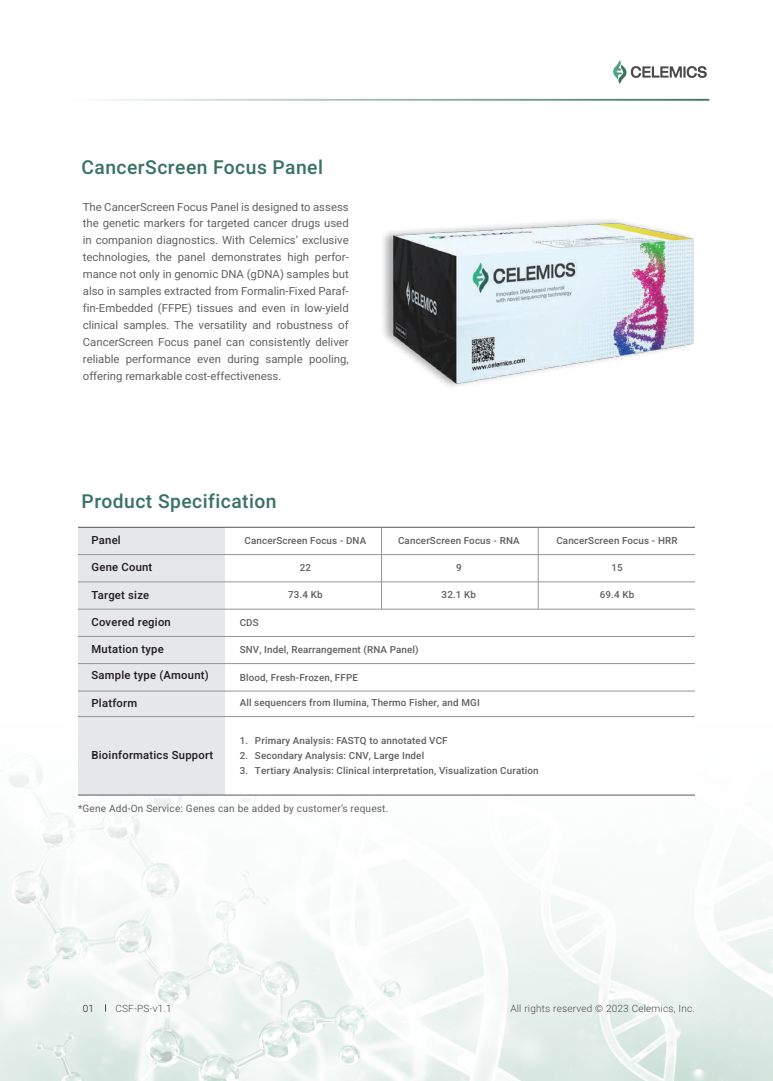
<style>
.page{position:relative;width:773px;height:1081px;background:#fff}
.page>*{position:absolute;margin:0;border:0;box-sizing:border-box;transform-origin:0 0}
.t1{font:500 19.25px "Heebo";letter-spacing:.025em;color:#3a7365}
.t2{font:11.25px/16.9px "Heebo";color:#636366;text-align:justify}
.t3{font:500 11.25px "Heebo";letter-spacing:.02em;color:#231f20}
.t4{font:10.12px "Heebo";letter-spacing:.02em;color:#636366}
.t5{font:300 10px "Heebo";letter-spacing:.02em;color:#4b4c4d}
.t6{font:300 10px "Heebo";color:#231f20}
.t7{font:500 9.75px "Heebo";letter-spacing:.015em;color:#636366}
</style>
<div class="page">
<svg style="left:0;top:716px;width:772px;height:365px"></svg>
<svg style="left:613px;top:60px;width:93px;height:24px"></svg>
<img style="left:383px;top:219px;width:311px;height:168px">
<div style="left:78px;top:527px;width:147px;height:268px;background:#e6e7e9"></div>
<div style="left:225px;top:527px;width:469px;height:268px;background:#fff"></div>
<hr style="left:78px;top:527px;width:616px;height:1px;background:#57585a">
<hr style="left:78px;top:554px;width:616px;height:1px;background:#939598">
<hr style="left:78px;top:581px;width:616px;height:1px;background:#939598">
<hr style="left:78px;top:609px;width:616px;height:1px;background:#939598">
<hr style="left:78px;top:636px;width:616px;height:1px;background:#939598">
<hr style="left:78px;top:663px;width:616px;height:1px;background:#939598">
<hr style="left:78px;top:691px;width:616px;height:1px;background:#939598">
<hr style="left:78px;top:716px;width:616px;height:1px;background:#939598">
<hr style="left:78px;top:794px;width:616px;height:1px;background:#57585a">
<hr style="left:381px;top:527px;width:1px;height:55px;background:#939598">
<hr style="left:538px;top:527px;width:1px;height:55px;background:#939598">
<svg style="left:381px;top:582px;width:1px;height:27px"></svg>
<svg style="left:538px;top:582px;width:1px;height:27px"></svg>
<h1 class="t1" style="left:82px;top:154px;width:243px">CancerScreen Focus Panel</h1>
<p class="t2" style="left:83px;top:198px;width:267px">The CancerScreen Focus Panel is designed to assess the genetic markers for targeted cancer drugs used in companion diagnostics. With Celemics’ exclusive technologies, the panel demonstrates high perfor&shy;mance not only in genomic DNA (gDNA) samples but also in samples extracted from Formalin-Fixed Paraf&shy;fin-Embedded (FFPE) tissues and even in low-yield clinical samples. The versatility and robustness of CancerScreen Focus panel can consistently deliver reliable performance even during sample pooling, offering remarkable cost-effectiveness.</p>
<h1 class="t1" style="left:82px;top:488px;width:196px">Product Specification</h1>
<p class="t3" style="left:91px;top:532px;width:31px">Panel</p>
<p class="t7" style="left:244px;top:534px;width:123px">CancerScreen Focus - DNA</p>
<p class="t7" style="left:398px;top:534px;width:123px">CancerScreen Focus - RNA</p>
<p class="t7" style="left:556px;top:534px;width:123px">CancerScreen Focus - HRR</p>
<p class="t3" style="left:91px;top:559px;width:62px">Gene Count</p>
<p class="t7" style="left:300px;top:561px;width:13px">22</p>
<p class="t7" style="left:456px;top:561px;width:7px">9</p>
<p class="t7" style="left:611px;top:561px;width:13px">15</p>
<p class="t3" style="left:91px;top:587px;width:59px">Target size</p>
<p class="t7" style="left:288px;top:588px;width:36px">73.4 Kb</p>
<p class="t7" style="left:441px;top:588px;width:36px">32.1 Kb</p>
<p class="t7" style="left:599px;top:588px;width:36px">69.4 Kb</p>
<p class="t3" style="left:91px;top:614px;width:81px">Covered region</p>
<p class="t7" style="left:240px;top:615px;width:21px">CDS</p>
<p class="t3" style="left:91px;top:641px;width:74px">Mutation type</p>
<p class="t7" style="left:240px;top:643px;width:180px">SNV, Indel, Rearrangement (RNA Panel)</p>
<p class="t3" style="left:91px;top:667px;width:119px">Sample type (Amount)</p>
<p class="t3" style="left:91px;top:695px;width:47px">Platform</p>
<p class="t3" style="left:91px;top:747px;width:123px">Bioinformatics Support</p>
<p class="t7" style="left:240px;top:670px;width:120px">Blood, Fresh-Frozen, FFPE</p>
<p class="t7" style="left:240px;top:696px;width:241px">All sequencers from Ilumina, Thermo Fisher, and MGI</p>
<p class="t7" style="left:240px;top:734px;width:209px">1. Primary Analysis: FASTQ to annotated VCF</p>
<p class="t7" style="left:240px;top:749px;width:186px">2. Secondary Analysis: CNV, Large Indel</p>
<p class="t7" style="left:240px;top:763px;width:300px">3. Tertiary Analysis: Clinical interpretation, Visualization Curation</p>
<p class="t4" style="left:78px;top:801px;width:312px">*Gene Add-On Service: Genes can be added by customer’s request.</p>
<p class="t6" style="left:83px;top:1001px;width:13px">01</p>
<p class="t5" style="left:115px;top:1001px;width:58px">CSF-PS-v1.1</p>
<p class="t5" style="left:510px;top:1001px;width:186px">All rights reserved © 2023 Celemics, Inc.</p>
</div>
